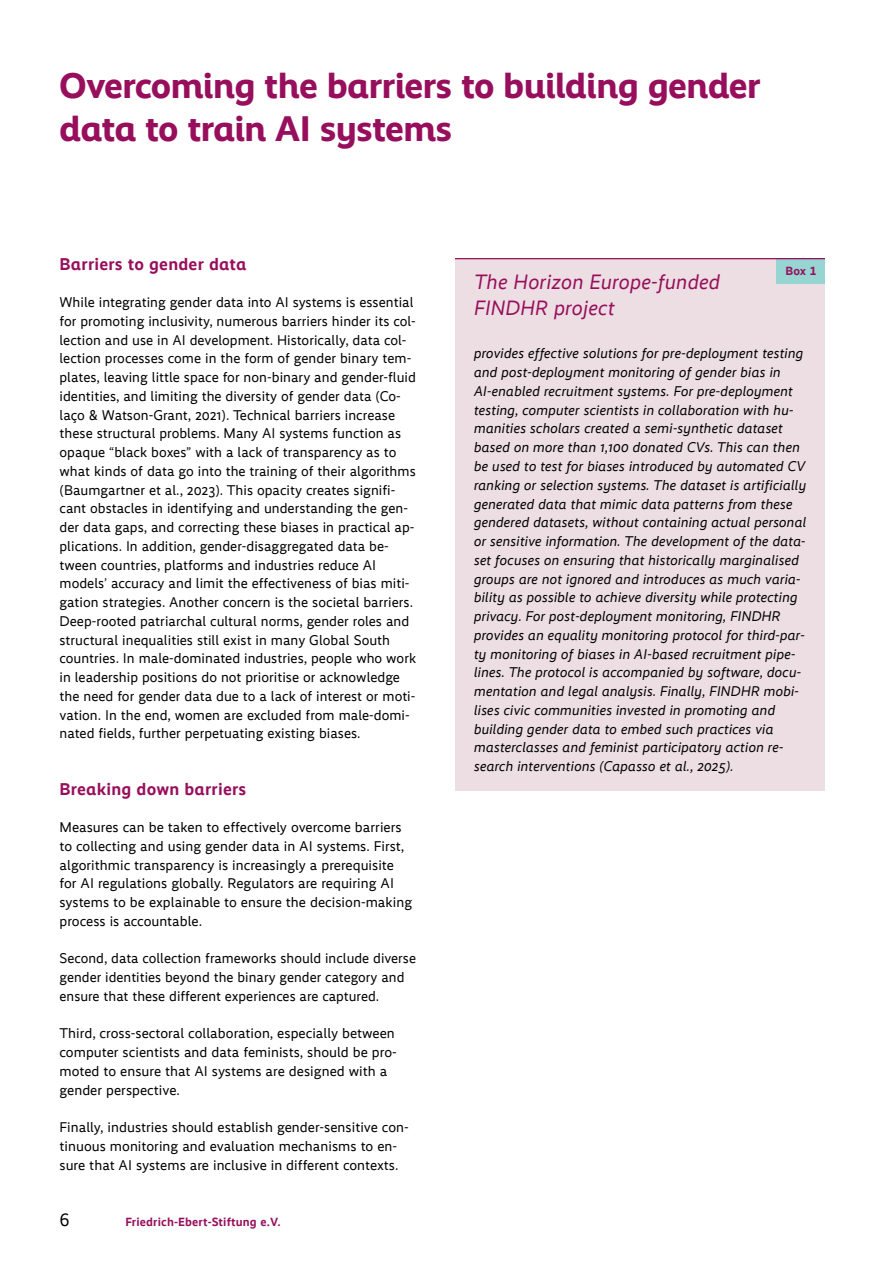
<style>
.page{position:relative;width:893px;height:1263px;background:#fff}
.page>*{position:absolute;margin:0;border:0;box-sizing:border-box;transform-origin:0 0}
.t1{font:36px/43.2px "Ebert Headline";letter-spacing:-.005em;color:#970f5c}
.t2{font:italic 21px/25.2px "Ebert";color:#970f5c}
.t3{font:18px "Ebert";color:#000}
.t4{font:700 17.25px "Ebert";letter-spacing:.01em;color:#970f5c}
.t5{font:14.25px/18.8px "Ebert";color:#000}
.t6{font:italic 14.25px/18.8px "Ebert";color:#000}
.t7{font:700 12px "Ebert";letter-spacing:.01em;color:#970f5c}
</style>
<div class="page">
<div style="left:455px;top:259px;width:370px;height:532px;background:#ecdee3"></div>
<div style="left:777px;top:258px;width:48px;height:26px;background:#96d5d2"></div>
<hr style="left:455px;top:258px;width:370px;height:1px;background:#970f5c">
<h1 class="t1" style="left:60px;top:64px;width:702px">Overcoming the barriers to building gender data to train AI systems</h1>
<p class="t4" style="left:60px;top:254px;width:188px">Barriers to gender data</p>
<p class="t5" style="left:60px;top:293px;width:358px">While integrating gender data into AI systems is essential for promoting inclusivity, numerous barriers hinder its col&shy;lection and use in AI development. Historically, data col&shy;lection processes come in the form of gender binary tem&shy;plates, leaving little space for non-binary and gender-fluid identities, and limiting the diversity of gender data (Co&shy;laço &amp; Watson-Grant, 2021). Technical barriers increase these structural problems. Many AI systems function as opaque “black boxes” with a lack of transparency as to what kinds of data go into the training of their algorithms (Baumgartner et al., 2023). This opacity creates signifi&shy;cant obstacles in identifying and understanding the gen&shy;der data gaps, and correcting these biases in practical ap&shy;plications. In addition, gender-disaggregated data be&shy;tween countries, platforms and industries reduce AI models’ accuracy and limit the effectiveness of bias miti&shy;gation strategies. Another concern is the societal barriers.<br>Deep-rooted patriarchal cultural norms, gender roles and structural inequalities still exist in many Global South countries. In male-dominated industries, people who work in leadership positions do not prioritise or acknowledge the need for gender data due to a lack of interest or moti&shy;vation. In the end, women are excluded from male-domi&shy;nated fields, further perpetuating existing biases.</p>
<p class="t4" style="left:60px;top:779px;width:188px">Breaking down barriers</p>
<p class="t5" style="left:60px;top:818px;width:354px">Measures can be taken to effectively overcome barriers to collecting and using gender data in AI systems. First, algorithmic transparency is increasingly a prerequisite for AI regulations globally. Regulators are requiring AI systems to be explainable to ensure the decision-making process is accountable.</p>
<p class="t5" style="left:60px;top:949px;width:358px">Second, data collection frameworks should include diverse gender identities beyond the binary gender category and ensure that these different experiences are captured.</p>
<p class="t5" style="left:60px;top:1024px;width:339px">Third, cross-sectoral collaboration, especially between computer scientists and data feminists, should be pro&shy;moted to ensure that AI systems are designed with a gender perspective.</p>
<p class="t5" style="left:60px;top:1118px;width:351px">Finally, industries should establish gender-sensitive con&shy;tinuous monitoring and evaluation mechanisms to en&shy;sure that AI systems are inclusive in different contexts.</p>
<p class="t3" style="left:60px;top:1209px;width:11px">6</p>
<p class="t7" style="left:125px;top:1215px;width:157px">Friedrich-Ebert-Stiftung e.V.</p>
<p class="t7" style="left:785px;top:264px;width:33px">Box 1</p>
<h2 class="t2" style="left:474px;top:270px;width:248px">The Horizon Europe-funded<br>FINDHR project</h2>
<p class="t6" style="left:474px;top:344px;width:334px">provides effective solutions for pre-deployment testing and post-deployment monitoring of gender bias in AI-enabled recruitment systems. For pre-deployment testing, computer scientists in collaboration with hu&shy;manities scholars created a semi-synthetic dataset based on more than 1,100 donated CVs. This can then be used to test for biases introduced by automated CV ranking or selection systems. The dataset is artificially generated data that mimic data patterns from these gendered datasets, without containing actual personal or sensitive information. The development of the data&shy;set focuses on ensuring that historically marginalised groups are not ignored and introduces as much varia&shy;bility as possible to achieve diversity while protecting privacy. For post-deployment monitoring, FINDHR provides an equality monitoring protocol for third-par&shy;ty monitoring of biases in AI-based recruitment pipe&shy;lines. The protocol is accompanied by software, docu&shy;mentation and legal analysis. Finally, FINDHR mobi&shy;lises civic communities invested in promoting and building gender data to embed such practices via masterclasses and feminist participatory action re&shy;search interventions (Capasso et al., 2025).</p>
</div>
